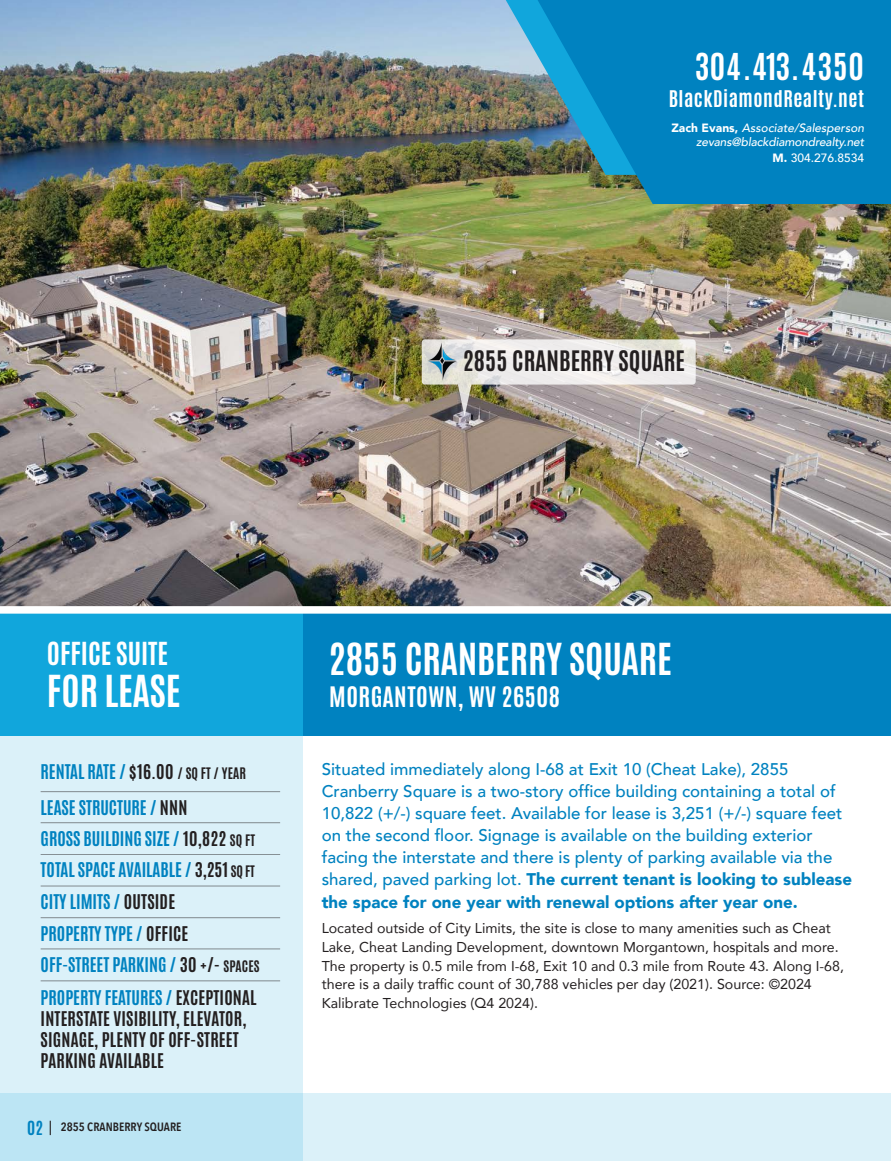
<style>
.page{position:relative;width:891px;height:1161px;background:#fff}
.page>*{position:absolute;margin:0;border:0;box-sizing:border-box;transform-origin:0 0}
.t1{font:37.5px "Antonio";color:#fff}
.t2{font:31.5px "Antonio";letter-spacing:.025em;color:#fff}
.t3{font:27px "Antonio";color:#fff}
.t4{font:24px "Antonio";letter-spacing:.005em;color:#231f20}
.t5{font:24px "Antonio";letter-spacing:.02em;color:#fff}
.t6{font:19.5px "Antonio";letter-spacing:.025em;color:#fff}
.t7{font:17.25px "Antonio";color:#0082c0}
.t8{font:17.25px/21px "Antonio";letter-spacing:.01em;color:#231f20}
.t9{font:500 16.8px/22.2px "Avenir";color:#0082c0}
.t10{font:16.5px "Antonio";color:#0082c0}
.t11{font:14.25px/18.8px "Avenir";color:#231f20}
.t12{font:italic 500 12px "Avenir";letter-spacing:-.015em;color:#fff}
.t13{font:600 12px "Avenir Next Condensed";letter-spacing:.005em;color:#231f20}
.t14{font:500 12px "Avenir";color:#fff}
.s1{font-weight:900;font-style:normal}
.s2{font-weight:900}
.s3{color:#231f20}
.s4{font-size:13.5px;color:#231f20}
.s5{color:#0082c0}
</style>
<div class="page">
<img style="left:0;top:0;width:891px;height:606px">
<div style="left:0;top:610px;width:302px;height:551px;background:#dbf1f9"></div>
<hr style="left:41px;top:886px;width:239px;height:1px;background:#231f20">
<hr style="left:41px;top:822px;width:239px;height:1px;background:#231f20">
<hr style="left:41px;top:917px;width:239px;height:1px;background:#231f20">
<hr style="left:41px;top:854px;width:239px;height:1px;background:#231f20">
<hr style="left:41px;top:981px;width:239px;height:1px;background:#231f20">
<hr style="left:41px;top:791px;width:239px;height:1px;background:#231f20">
<hr style="left:41px;top:949px;width:239px;height:1px;background:#231f20">
<svg style="left:0;top:1094px;width:891px;height:67px;background:#d0ecf7"></svg>
<svg style="left:50px;top:1121px;width:1px;height:14px"></svg>
<div style="left:302px;top:609px;width:589px;height:127px;background:#0082c0"></div>
<div style="left:0;top:609px;width:302px;height:127px;background:#11a6dc"></div>
<div style="left:0;top:606px;width:891px;height:8px;background:#fff"></div>
<img style="left:506px;top:0;width:32px;height:175px">
<svg style="left:538px;top:0;width:353px;height:204px;background:#0c83b7"></svg>
<img style="left:422px;top:339px;width:274px;height:77px">
<img style="left:425px;top:340px;width:36px;height:43px">
<p class="t2" style="left:695px;top:44px;width:171px">304.413.4350</p>
<p class="t6" style="left:669px;top:85px;width:197px">BlackDiamondRealty.net</p>
<p class="t12" style="left:671px;top:120px;width:194px"><span class="s1">Zach Evans,</span> Associate/Salesperson</p>
<p class="t12" style="left:696px;top:135px;width:169px">zevans@blackdiamondrealty.net</p>
<p class="t14" style="left:773px;top:147px;width:93px"><span class="s2">M.</span> 304.276.8534</p>
<p class="t4" style="left:463px;top:344px;width:224px">2855 CRANBERRY SQUARE</p>
<p class="t3" style="left:47px;top:635px;width:123px">OFFICE SUITE</p>
<p class="t1" style="left:47px;top:665px;width:135px">FOR LEASE</p>
<p class="t7" style="left:41px;top:760px;width:207px">RENTAL RATE / <span class="s3">$16.00</span> <span class="s4">/ SQ FT / YEAR</span></p>
<p class="t7" style="left:41px;top:795px;width:148px">LEASE STRUCTURE / <span class="s3">NNN</span></p>
<p class="t7" style="left:41px;top:826px;width:216px">GROSS BUILDING SIZE / <span class="s3">10,822</span> <span class="s4">SQ FT</span></p>
<p class="t7" style="left:41px;top:858px;width:216px">TOTAL SPACE AVAILABLE / <span class="s3">3,251</span> <span class="s4">SQ FT</span></p>
<p class="t7" style="left:41px;top:890px;width:136px">CITY LIMITS / <span class="s3">OUTSIDE</span></p>
<p class="t7" style="left:41px;top:921px;width:149px">PROPERTY TYPE / <span class="s3">OFFICE</span></p>
<p class="t7" style="left:41px;top:952px;width:220px">OFF-STREET PARKING / <span class="s3">30 +/-</span> <span class="s4">SPACES</span></p>
<p class="t8" style="left:41px;top:987px;width:217px"><span class="s5">PROPERTY FEATURES /</span> EXCEPTIONAL<br>INTERSTATE VISIBILITY, ELEVATOR,<br>SIGNAGE, PLENTY OF OFF-STREET<br>PARKING AVAILABLE</p>
<p class="t10" style="left:27px;top:1116px;width:17px">02</p>
<p class="t13" style="left:61px;top:1117px;width:122px">2855 CRANBERRY SQUARE</p>
<p class="t1" style="left:328px;top:632px;width:345px">2855 CRANBERRY SQUARE</p>
<p class="t5" style="left:329px;top:679px;width:232px">MORGANTOWN, WV 26508</p>
<p class="t9" style="left:322px;top:757px;width:532px">Situated immediately along I-68 at Exit 10 (Cheat Lake), 2855<br>Cranberry Square is a two-story office building containing a total of 10,822 (+/-) square feet. Available for lease is 3,251 (+/-) square feet on the second floor. Signage is available on the building exterior facing the interstate and there is plenty of parking available via the shared, paved parking lot. <span class="s2">The current tenant is looking to sublease the space for one year with renewal options after year one.</span></p>
<p class="t11" style="left:322px;top:918px;width:524px">Located outside of City Limits, the site is close to many amenities such as Cheat Lake, Cheat Landing Development, downtown Morgantown, hospitals and more.<br>The property is 0.5 mile from I-68, Exit 10 and 0.3 mile from Route 43. Along I-68, there is a daily traffic count of 30,788 vehicles per day (2021). Source: ©2024<br>Kalibrate Technologies (Q4 2024).</p>
</div>
